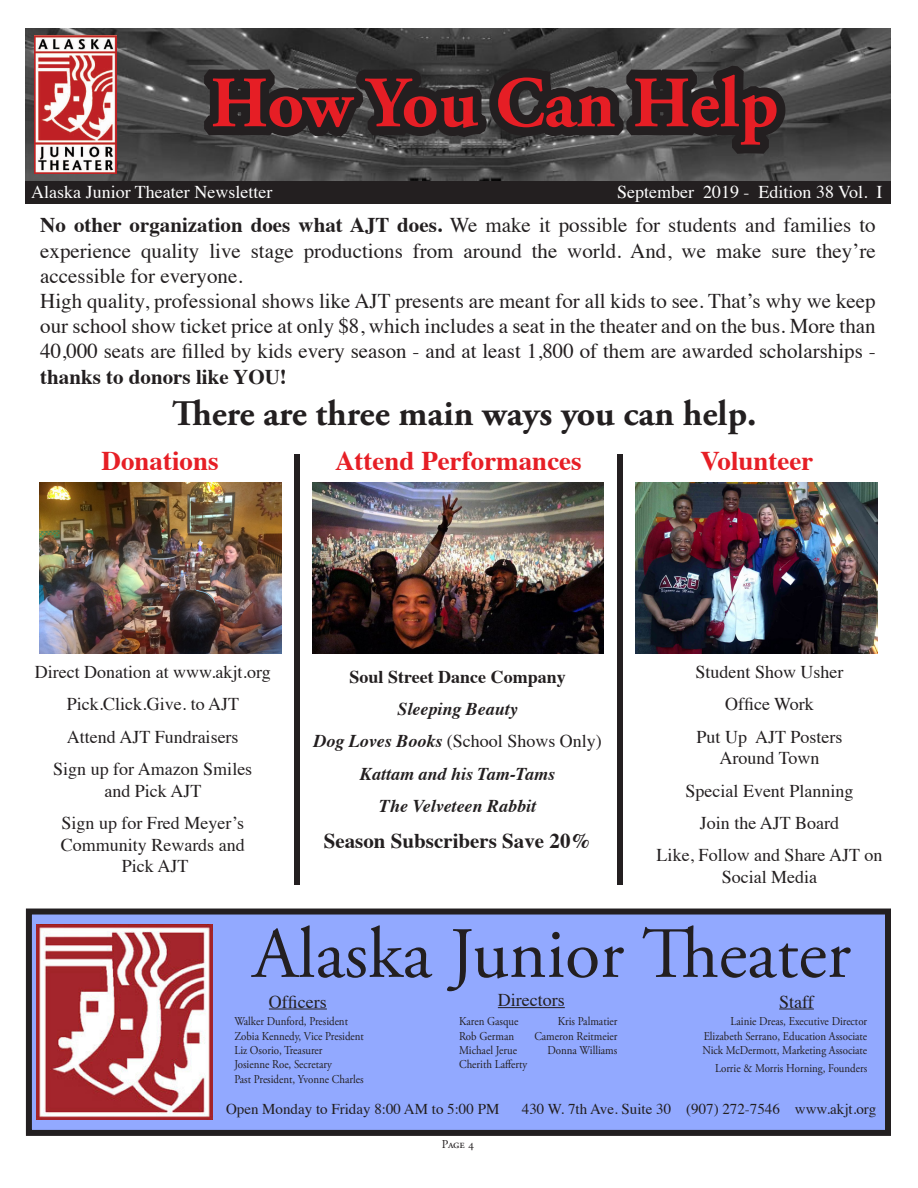
<style>
.page{position:relative;width:918px;height:1188px;background:#fff}
.page>*{position:absolute;margin:0;border:0;box-sizing:border-box;transform-origin:0 0}
.t1{font:72px "Adobe Garamond Pro";color:#231f20}
.t2{font:700 72px "Adobe Garamond Pro";letter-spacing:-.01em;color:#e61e25}
.t3{font:700 36px "Adobe Garamond Pro";color:#231f20}
.t4{font:700 27px "Times";color:#e61e25}
.t5{font:21px/25.2px "Times";color:#231f20;text-align:justify}
.t6{font:700 21px "Times";color:#231f20}
.t7{font:18px/21.6px "Times";color:#231f20}
.t8{font:18px "Times";color:#fff}
.t9{font:italic 700 18px "Times";color:#231f20}
.t10{font:700 18px "Times";color:#231f20}
.t11{font:15px "Times";color:#231f20}
.t12{font:12px "Adobe Garamond Pro";color:#231f20;scale:.91 1}
.t13{font:12px "Adobe Garamond Pro";color:#231f20}
.s1{font-weight:700}
.s2{font-weight:700;font-style:italic}
</style>
<div class="page">
<div style="left:26px;top:180px;width:865px;height:24px;background:#231f20"></div>
<img style="left:26px;top:28px;width:865px;height:152px">
<img style="left:34px;top:35px;width:83px;height:138px">
<svg style="left:194px;top:28px;width:600px;height:135px;background:#393738"></svg>
<div style="left:29px;top:912px;width:859px;height:221px;background:#92a9ff"></div>
<div style="left:26px;top:909px;width:865px;height:227px;border:6px solid #231f20"></div>
<img style="left:37px;top:925px;width:176px;height:195px">
<hr style="left:269px;top:1009px;width:58px;height:1px;background:#231f20">
<hr style="left:498px;top:1007px;width:67px;height:1px;background:#231f20">
<hr style="left:779px;top:1009px;width:35px;height:1px;background:#231f20">
<div style="left:294px;top:454px;width:6px;height:431px;background:#231f20"></div>
<div style="left:617px;top:454px;width:6px;height:431px;background:#231f20"></div>
<img style="left:636px;top:482px;width:242px;height:171px">
<img style="left:312px;top:482px;width:291px;height:171px">
<img style="left:39px;top:483px;width:242px;height:171px">
<p class="t2" style="left:210px;top:61px;width:570px">How You Can Help</p>
<p class="t8" style="left:31px;top:175px;width:243px">Alaska Junior Theater Newsletter</p>
<p class="t8" style="left:617px;top:175px;width:267px">September 2019 - Edition 38 Vol. I</p>
<p class="t5" style="left:40px;top:211px;width:837px"><span class="s1">No other organization does what AJT does.</span> We make it possible for students and families to experience quality live stage productions from around the world. And, we make sure they’re accessible for everyone.</p>
<p class="t5" style="left:40px;top:287px;width:837px">High quality, professional shows like AJT presents are meant for all kids to see. That’s why we keep our school show ticket price at only $8, which includes a seat in the theater and on the bus. More than 40,000 seats are filled by kids every season - and at least 1,800 of them are awarded scholarships - <span class="s1">thanks to donors like YOU!</span></p>
<p class="t3" style="left:172px;top:393px;width:586px">There are three main ways you can help.</p>
<p class="t4" style="left:102px;top:435px;width:119px">Donations</p>
<p class="t4" style="left:335px;top:435px;width:248px">Attend Performances</p>
<p class="t4" style="left:701px;top:435px;width:115px">Volunteer</p>
<p class="t7" style="left:35px;top:659px;width:237px">Direct Donation at www.akjt.org</p>
<p class="t7" style="left:67px;top:692px;width:174px">Pick.Click.Give. to AJT</p>
<p class="t7" style="left:67px;top:724px;width:173px">Attend AJT Fundraisers</p>
<p class="t7" style="left:53px;top:757px;width:201px">Sign up for Amazon Smiles</p>
<p class="t7" style="left:104px;top:778px;width:99px">and Pick AJT</p>
<p class="t7" style="left:61px;top:811px;width:185px">Sign up for Fred Meyer’s<br>Community Rewards and</p>
<p class="t7" style="left:122px;top:854px;width:68px">Pick AJT</p>
<p class="t10" style="left:350px;top:659px;width:218px">Soul Street Dance Company</p>
<p class="t9" style="left:397px;top:692px;width:122px">Sleeping Beauty</p>
<p class="t7" style="left:313px;top:729px;width:290px"><span class="s2">Dog Loves Books</span> (School Shows Only)</p>
<p class="t9" style="left:360px;top:757px;width:197px">Kattam and his Tam-Tams</p>
<p class="t9" style="left:379px;top:789px;width:158px">The Velveteen Rabbit</p>
<p class="t6" style="left:324px;top:821px;width:269px">Season Subscribers Save 20%</p>
<p class="t7" style="left:696px;top:659px;width:149px">Student Show Usher</p>
<p class="t7" style="left:725px;top:692px;width:90px">Office Work</p>
<p class="t7" style="left:697px;top:724px;width:147px">Put Up AJT Posters</p>
<p class="t7" style="left:720px;top:746px;width:101px">Around Town</p>
<p class="t7" style="left:686px;top:778px;width:169px">Special Event Planning</p>
<p class="t7" style="left:700px;top:811px;width:141px">Join the AJT Board</p>
<p class="t7" style="left:657px;top:843px;width:227px;text-align:center">Like, Follow and Share AJT on<br>Social Media</p>
<p class="t1" style="left:253px;top:911px;width:599px">Alaska Junior Theater</p>
<p class="t7" style="left:269px;top:989px;width:59px">Officers</p>
<p class="t7" style="left:498px;top:988px;width:68px">Directors</p>
<p class="t7" style="left:779px;top:989px;width:36px">Staff</p>
<p class="t12" style="left:234px;top:1014px;width:126px">Walker Dunford, President</p>
<p class="t12" style="left:234px;top:1029px;width:144px">Zobia Kennedy, Vice President</p>
<p class="t12" style="left:234px;top:1043px;width:98px">Liz Osorio, Treasurer</p>
<p class="t12" style="left:234px;top:1057px;width:109px">Josienne Roe, Secretary</p>
<p class="t12" style="left:234px;top:1072px;width:144px">Past President, Yvonne Charles</p>
<p class="t12" style="left:558px;top:1014px;width:67px">Kris Palmatier</p>
<p class="t12" style="left:534px;top:1029px;width:93px">Cameron Reitmeier</p>
<p class="t12" style="left:548px;top:1043px;width:78px">Donna Williams</p>
<p class="t12" style="left:459px;top:1014px;width:67px">Karen Gasque</p>
<p class="t12" style="left:459px;top:1029px;width:62px">Rob German</p>
<p class="t12" style="left:459px;top:1043px;width:65px">Michael Jerue</p>
<p class="t12" style="left:459px;top:1057px;width:76px">Cherith Lafferty</p>
<p class="t12" style="left:730px;top:1014px;width:152px">Lainie Dreas, Executive Director</p>
<p class="t12" style="left:704px;top:1029px;width:181px">Elizabeth Serrano, Education Associate</p>
<p class="t12" style="left:703px;top:1043px;width:183px">Nick McDermott, Marketing Associate</p>
<p class="t12" style="left:715px;top:1061px;width:169px">Lorrie &amp; Morris Horning, Founders</p>
<p class="t11" style="left:226px;top:1095px;width:275px">Open Monday to Friday 8:00 AM to 5:00 PM</p>
<p class="t11" style="left:522px;top:1095px;width:356px">430 W. 7th Ave. Suite 30 (907) 272-7546 www.akjt.org</p>
<p class="t13" style="left:442px;top:1137px;width:33px">Page 4</p>
</div>
